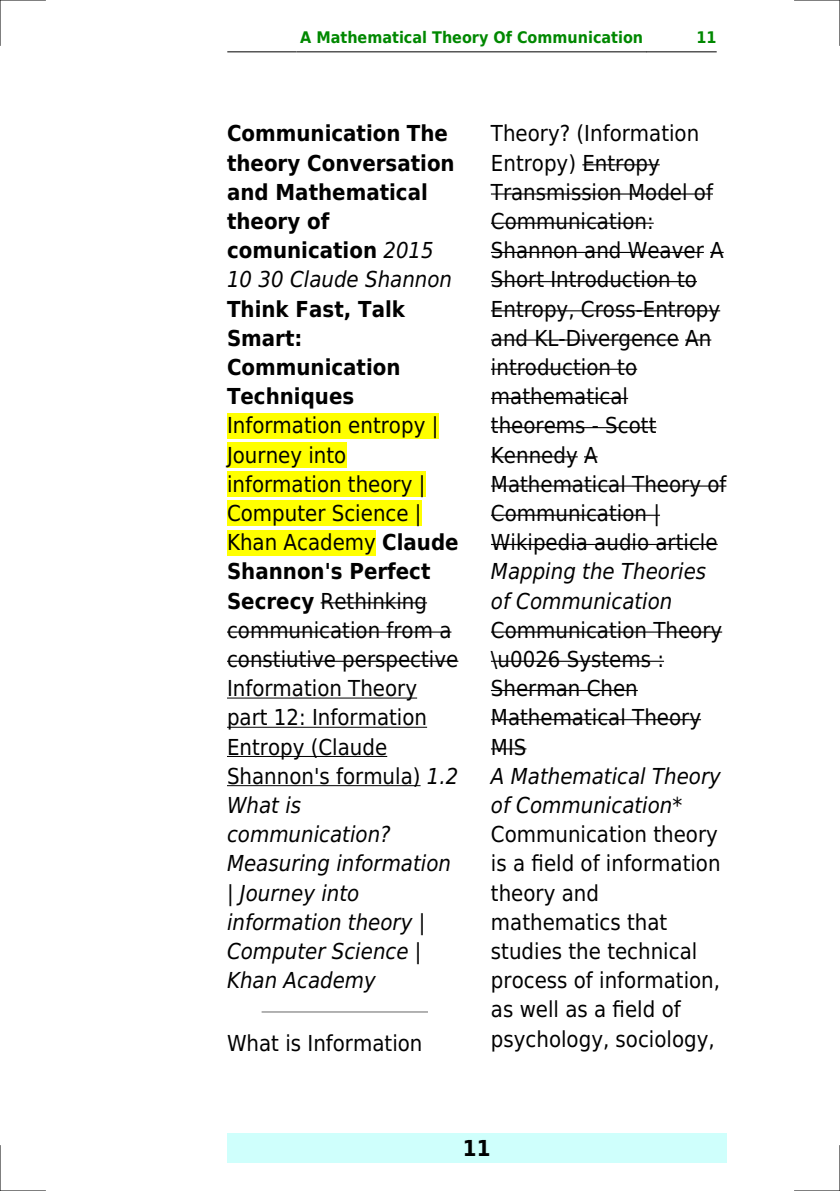
<style>
.page{position:relative;width:840px;height:1191px;background:#fff}
.page>*{position:absolute;margin:0;border:0;box-sizing:border-box;transform-origin:0 0}
.t1{font:22px/29.2px "DejaVu Sans Condensed";color:#000}
.t2{font:700 22px/29.2px "DejaVu Sans Condensed";color:#000}
.t3{font:italic 22px/29.2px "DejaVu Sans Condensed";color:#000}
.t4{font:700 16px "DejaVu Sans Condensed";color:#080}
.s1{font-weight:400;font-style:italic}
.s2{font-weight:700}
.s3{font-style:italic}
</style>
<div class="page">
<hr style="left:227px;top:51px;width:69px;height:1px;background:#000">
<hr style="left:297px;top:51px;width:349px;height:1px;background:#000">
<hr style="left:646px;top:51px;width:69px;height:1px;background:#000">
<div style="left:227px;top:1133px;width:499px;height:29px;background:#cffffc"></div>
<div style="left:227px;top:413px;width:211px;height:25px;background:#ff0"></div>
<div style="left:227px;top:442px;width:119px;height:26px;background:#ff0"></div>
<div style="left:227px;top:471px;width:198px;height:26px;background:#ff0"></div>
<div style="left:227px;top:500px;width:194px;height:26px;background:#ff0"></div>
<div style="left:227px;top:530px;width:149px;height:25px;background:#ff0"></div>
<hr style="left:320px;top:602px;width:107px;height:1px;background:#000">
<hr style="left:227px;top:631px;width:224px;height:1px;background:#000">
<hr style="left:227px;top:660px;width:231px;height:2px;background:#000">
<hr style="left:227px;top:697px;width:190px;height:1px;background:#000">
<hr style="left:227px;top:727px;width:200px;height:1px;background:#000">
<hr style="left:227px;top:756px;width:160px;height:1px;background:#000">
<hr style="left:227px;top:785px;width:193px;height:1px;background:#000">
<hr style="left:262px;top:1011px;width:165px;height:1px;background:#999">
<hr style="left:582px;top:164px;width:77px;height:1px;background:#000">
<hr style="left:490px;top:193px;width:222px;height:2px;background:#000">
<hr style="left:490px;top:223px;width:163px;height:1px;background:#000">
<hr style="left:490px;top:252px;width:213px;height:1px;background:#000">
<svg style="left:710px;top:252px;width:13px;height:1px"></svg>
<hr style="left:490px;top:281px;width:206px;height:1px;background:#000">
<hr style="left:490px;top:310px;width:229px;height:1px;background:#000">
<hr style="left:490px;top:339px;width:188px;height:1px;background:#000">
<svg style="left:685px;top:339px;width:26px;height:1px"></svg>
<hr style="left:490px;top:369px;width:146px;height:1px;background:#000">
<hr style="left:490px;top:398px;width:137px;height:1px;background:#000">
<hr style="left:490px;top:427px;width:166px;height:1px;background:#000">
<hr style="left:490px;top:456px;width:87px;height:1px;background:#000">
<svg style="left:584px;top:456px;width:13px;height:1px"></svg>
<hr style="left:490px;top:485px;width:236px;height:1px;background:#000">
<hr style="left:490px;top:515px;width:169px;height:1px;background:#000">
<hr style="left:490px;top:544px;width:227px;height:1px;background:#000">
<hr style="left:490px;top:631px;width:231px;height:1px;background:#000">
<hr style="left:490px;top:660px;width:173px;height:2px;background:#000">
<hr style="left:490px;top:690px;width:147px;height:1px;background:#000">
<hr style="left:490px;top:719px;width:210px;height:1px;background:#000">
<hr style="left:490px;top:748px;width:36px;height:1px;background:#000">
<hr style="left:0;top:0;width:45px;height:1px;background:#000">
<hr style="left:794px;top:0;width:45px;height:1px;background:#000">
<hr style="left:0;top:1190px;width:45px;height:1px;background:#000">
<hr style="left:794px;top:1190px;width:45px;height:1px;background:#000">
<hr style="left:0;top:0;width:1px;height:45px;background:#000">
<hr style="left:0;top:1145px;width:1px;height:46px;background:#000">
<hr style="left:839px;top:0;width:1px;height:45px;background:#000">
<hr style="left:839px;top:1145px;width:1px;height:46px;background:#000">
<p class="t4" style="left:300px;top:29px;width:344px">A Mathematical Theory Of Communication</p>
<p class="t4" style="left:696px;top:29px;width:22px">11</p>
<p class="t2" style="left:227px;top:119px;width:229px">Communication The theory Conversation and Mathematical theory of comunication <span class="s1">2015<br>10 30 Claude Shannon</span></p>
<p class="t2" style="left:227px;top:294px;width:179px">Think Fast, Talk<br>Smart:<br>Communication<br>Techniques</p>
<p class="t1" style="left:227px;top:411px;width:233px">Information entropy |<br>Journey into information theory |<br>Computer Science |<br>Khan Academy <span class="s2">Claude<br>Shannon's Perfect<br>Secrecy</span> Rethinking communication from a constiutive perspective<br>Information Theory part 12: Information<br>Entropy (Claude<br>Shannon's formula) <span class="s3">1.2<br>What is communication?<br>Measuring information | Journey into information theory |<br>Computer Science |<br>Khan Academy</span></p>
<p class="t1" style="left:227px;top:1028px;width:197px">What is Information</p>
<p class="t1" style="left:490px;top:119px;width:237px">Theory? (Information<br>Entropy) Entropy<br>Transmission Model of<br>Communication:<br>Shannon and Weaver A<br>Short Introduction to<br>Entropy, Cross-Entropy and KL-Divergence An introduction to mathematical theorems - Scott<br>Kennedy A<br>Mathematical Theory of<br>Communication |<br>Wikipedia audio article</p>
<p class="t3" style="left:490px;top:557px;width:217px">Mapping the Theories of Communication</p>
<p class="t1" style="left:490px;top:615px;width:232px">Communication Theory \u0026 Systems :<br>Sherman Chen<br>Mathematical Theory<br>MIS</p>
<p class="t3" style="left:490px;top:761px;width:231px">A Mathematical Theory of Communication*</p>
<p class="t1" style="left:490px;top:820px;width:231px">Communication theory is a field of information theory and mathematics that studies the technical process of information, as well as a field of psychology, sociology,</p>
<p class="t2" style="left:462px;top:1133px;width:29px">11</p>
</div>
